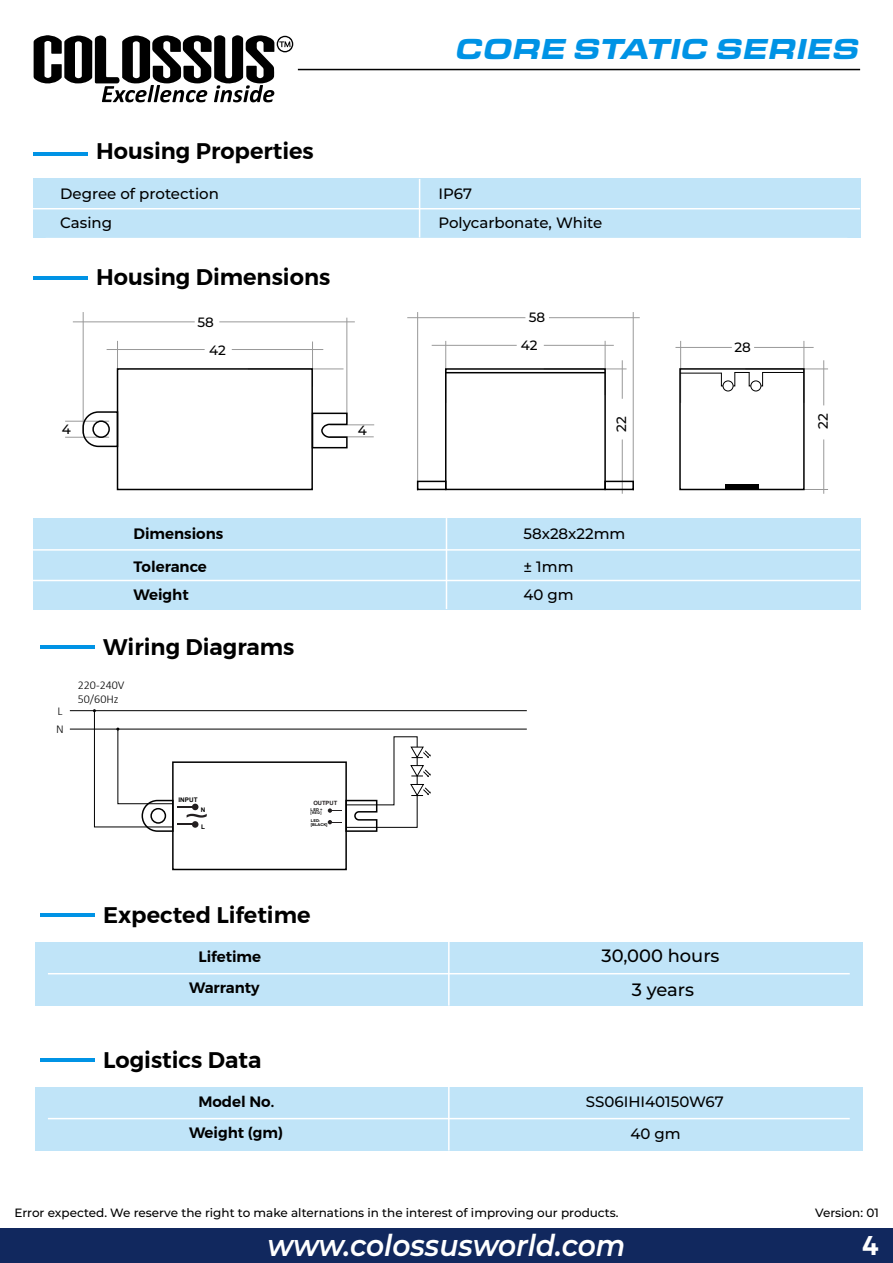
<style>
.page{position:relative;width:893px;height:1263px;background:#fff}
.page>*{position:absolute;margin:0;border:0;box-sizing:border-box;transform-origin:0 0}
.t1{font:italic 600 30px "Montserrat";color:#fff;scale:.93 1}
.t2{font:italic 900 30px "Eurostile Ext";color:#0093e5;scale:.93 1}
.t3{font:600 27px "Montserrat";color:#fff}
.t4{font:600 22.5px "Montserrat";color:#000}
.t5{font:500 17.85px/33.3px "Montserrat";color:#000;text-align:center}
.t6{font:500 15px "Montserrat";color:#000}
.t7{font:600 15px/30.5px "Montserrat";color:#000;text-align:right}
.t8{font:500 13.5px "Montserrat";color:#000}
.t9{font:500 12px "Montserrat";color:#000}
.t10{font:300 12px/17.7px "Calibri";color:#000}
.t11{font:700 6.3px "Arial";color:#000}
.t12{font:700 5.85px "Arial";color:#231f20}
.t13{font:700 3.9px/3.9px "Arial";color:#000}
.t14{font:700 3.6px "Arial";color:#000}
</style>
<div class="page">
<div style="left:0;top:1228px;width:893px;height:35px;background:#11285e"></div>
<svg style="left:34px;top:35px;width:259px;height:67px"></svg>
<hr style="left:298px;top:69px;width:562px;height:1px;background:#000">
<hr style="left:33px;top:152px;width:54px;height:4px;background:#0093e5">
<div style="left:33px;top:179px;width:827px;height:59px;background:#c0e4f8"></div>
<hr style="left:419px;top:179px;width:1px;height:59px;background:#fff">
<hr style="left:33px;top:208px;width:827px;height:1px;background:#fff">
<hr style="left:33px;top:276px;width:54px;height:3px;background:#0093e5">
<hr style="left:40px;top:645px;width:54px;height:4px;background:#0093e5">
<hr style="left:70px;top:710px;width:457px;height:1px;background:#000">
<hr style="left:70px;top:729px;width:457px;height:1px;background:#000">
<div style="left:33px;top:518px;width:827px;height:91px;background:#c0e4f8"></div>
<hr style="left:446px;top:518px;width:1px;height:91px;background:#fff">
<hr style="left:33px;top:549px;width:827px;height:2px;background:#fff">
<hr style="left:33px;top:580px;width:827px;height:1px;background:#fff">
<div style="left:172px;top:761px;width:175px;height:109px;border:2px solid #000"></div>
<hr style="left:117px;top:341px;width:1px;height:62px;background:#999">
<hr style="left:83px;top:312px;width:1px;height:122px;background:#999">
<hr style="left:312px;top:341px;width:1px;height:46px;background:#999">
<hr style="left:347px;top:318px;width:1px;height:105px;background:#999">
<hr style="left:107px;top:349px;width:98px;height:1px;background:#999">
<hr style="left:65px;top:421px;width:44px;height:1px;background:#999">
<hr style="left:330px;top:425px;width:44px;height:1px;background:#999">
<hr style="left:65px;top:437px;width:44px;height:1px;background:#999">
<hr style="left:330px;top:437px;width:44px;height:1px;background:#999">
<hr style="left:232px;top:349px;width:91px;height:1px;background:#999">
<hr style="left:248px;top:369px;width:95px;height:1px;background:#999">
<hr style="left:73px;top:322px;width:122px;height:1px;background:#999">
<hr style="left:219px;top:322px;width:136px;height:1px;background:#999">
<div style="left:117px;top:368px;width:196px;height:122px;border:2px solid #000"></div>
<svg style="left:82px;top:410px;width:37px;height:38px"></svg>
<div style="left:92px;top:420px;width:18px;height:18px;border:2px solid #000;border-radius:50%"></div>
<svg style="left:311px;top:412px;width:37px;height:49px"></svg>
<hr style="left:680px;top:341px;width:1px;height:62px;background:#999">
<hr style="left:804px;top:341px;width:1px;height:62px;background:#999">
<hr style="left:823px;top:360px;width:1px;height:45px;background:#999">
<hr style="left:823px;top:439px;width:1px;height:55px;background:#999">
<hr style="left:675px;top:347px;width:57px;height:1px;background:#999">
<hr style="left:754px;top:347px;width:60px;height:1px;background:#999">
<hr style="left:745px;top:369px;width:83px;height:1px;background:#999">
<hr style="left:745px;top:489px;width:83px;height:1px;background:#999">
<div style="left:679px;top:368px;width:126px;height:122px;border:2px solid #000"></div>
<div style="left:750px;top:380px;width:11px;height:11px;border:1px solid #000;border-radius:50%"></div>
<div style="left:723px;top:380px;width:10px;height:11px;border:1px solid #000;border-radius:50%"></div>
<div style="left:725px;top:484px;width:34px;height:5px;background:#000"></div>
<hr style="left:762px;top:372px;width:42px;height:1px;background:#000">
<hr style="left:680px;top:373px;width:41px;height:1px;background:#000">
<svg style="left:721px;top:372px;width:3px;height:15px"></svg>
<svg style="left:732px;top:372px;width:19px;height:15px"></svg>
<svg style="left:760px;top:372px;width:3px;height:15px"></svg>
<hr style="left:445px;top:341px;width:1px;height:62px;background:#999">
<hr style="left:633px;top:312px;width:1px;height:179px;background:#999">
<hr style="left:417px;top:312px;width:1px;height:179px;background:#999">
<hr style="left:432px;top:345px;width:85px;height:1px;background:#999">
<hr style="left:544px;top:345px;width:70px;height:1px;background:#999">
<hr style="left:622px;top:360px;width:1px;height:39px;background:#999">
<hr style="left:605px;top:341px;width:1px;height:54px;background:#999">
<hr style="left:622px;top:439px;width:1px;height:55px;background:#999">
<hr style="left:544px;top:369px;width:83px;height:1px;background:#999">
<hr style="left:407px;top:317px;width:118px;height:1px;background:#999">
<hr style="left:549px;top:317px;width:91px;height:1px;background:#999">
<div style="left:445px;top:368px;width:161px;height:122px;border:2px solid #000"></div>
<div style="left:417px;top:481px;width:29px;height:9px;border:2px solid #000"></div>
<div style="left:604px;top:481px;width:30px;height:9px;border:2px solid #000"></div>
<hr style="left:446px;top:372px;width:159px;height:1px;background:#000">
<svg style="left:93px;top:709px;width:114px;height:124px"></svg>
<svg style="left:328px;top:736px;width:103px;height:97px"></svg>
<div style="left:35px;top:942px;width:827px;height:64px;background:#c0e4f8"></div>
<hr style="left:40px;top:1058px;width:54px;height:4px;background:#0093e5">
<div style="left:35px;top:1087px;width:827px;height:63px;background:#c0e4f8"></div>
<hr style="left:448px;top:1087px;width:2px;height:63px;background:#fff">
<hr style="left:48px;top:1118px;width:802px;height:1px;background:#fff">
<hr style="left:40px;top:913px;width:54px;height:4px;background:#0093e5">
<hr style="left:448px;top:942px;width:2px;height:64px;background:#fff">
<hr style="left:48px;top:973px;width:802px;height:1px;background:#fff">
<h1 class="t2" style="left:455px;top:27px;width:436px">CORE STATIC SERIES</h1>
<h3 class="t4" style="left:96px;top:133px;width:219px">Housing Properties</h3>
<p class="t6" style="left:60px;top:183px;width:160px">Degree of protection</p>
<p class="t6" style="left:438px;top:183px;width:35px">IP67</p>
<p class="t6" style="left:60px;top:213px;width:54px">Casing</p>
<p class="t6" style="left:438px;top:213px;width:166px">Polycarbonate, White</p>
<h3 class="t4" style="left:96px;top:260px;width:236px">Housing Dimensions</h3>
<p class="t8" style="left:197px;top:313px;width:18px">58</p>
<p class="t8" style="left:529px;top:308px;width:18px">58</p>
<p class="t8" style="left:209px;top:341px;width:18px">42</p>
<p class="t8" style="left:521px;top:336px;width:18px">42</p>
<p class="t8" style="left:734px;top:337px;width:18px">28</p>
<p class="t8" style="left:62px;top:420px;width:11px">4</p>
<p class="t8" style="left:358px;top:421px;width:11px">4</p>
<p class="t8" style="left:612px;top:432px;width:17px;rotate:-90deg">22</p>
<p class="t7" style="left:134px;top:518px;width:91px">Dimensions</p>
<p class="t7" style="left:134px;top:551px;width:75px">Tolerance</p>
<p class="t6" style="left:524px;top:523px;width:103px">58x28x22mm</p>
<p class="t6" style="left:524px;top:556px;width:52px">± 1mm</p>
<p class="t7" style="left:134px;top:579px;width:57px">Weight</p>
<p class="t6" style="left:524px;top:584px;width:52px">40 gm</p>
<h3 class="t4" style="left:103px;top:629px;width:193px">Wiring Diagrams</h3>
<p class="t10" style="left:56px;top:702px;width:9px">L<br>N</p>
<p class="t10" style="left:78px;top:678px;width:48px;line-height:14.4px">220-240V<br>50/60Hz</p>
<p class="t11" style="left:179px;top:795px;width:20px">INPUT</p>
<p class="t11" style="left:201px;top:805px;width:6px">N</p>
<p class="t11" style="left:201px;top:822px;width:5px">L</p>
<p class="t12" style="left:313px;top:799px;width:25px">OUTPUT</p>
<p class="t13" style="left:311px;top:808px;width:13px">LED +</p>
<p class="t13" style="left:311px;top:818px;width:18px">LED-[BLACK]</p>
<p class="t14" style="left:311px;top:810px;width:12px">[RED]</p>
<h3 class="t4" style="left:103px;top:897px;width:209px">Expected Lifetime</h3>
<p class="t7" style="left:189px;top:942px;width:74px">Lifetime<br>Warranty</p>
<h3 class="t4" style="left:103px;top:1042px;width:160px">Logistics Data</h3>
<p class="t7" style="left:198px;top:1086px;width:77px">Model No.</p>
<h3 class="t5" style="left:601px;top:938px;width:120px">30,000 hours<br>3 years</h3>
<p class="t6" style="left:586px;top:1091px;width:139px">SS06IHI40150W67</p>
<p class="t7" style="left:189px;top:1117px;width:95px">Weight (gm)</p>
<p class="t6" style="left:630px;top:1123px;width:52px">40 gm</p>
<p class="t8" style="left:813px;top:429px;width:17px;rotate:-90deg">22</p>
<p class="t9" style="left:14px;top:1204px;width:606px">Error expected. We reserve the right to make alternations in the interest of improving our products.</p>
<p class="t9" style="left:815px;top:1204px;width:65px">Version: 01</p>
<h2 class="t3" style="left:863px;top:1224px;width:18px">4</h2>
<h1 class="t1" style="left:267px;top:1225px;width:386px">www.colossusworld.com</h1>
</div>
